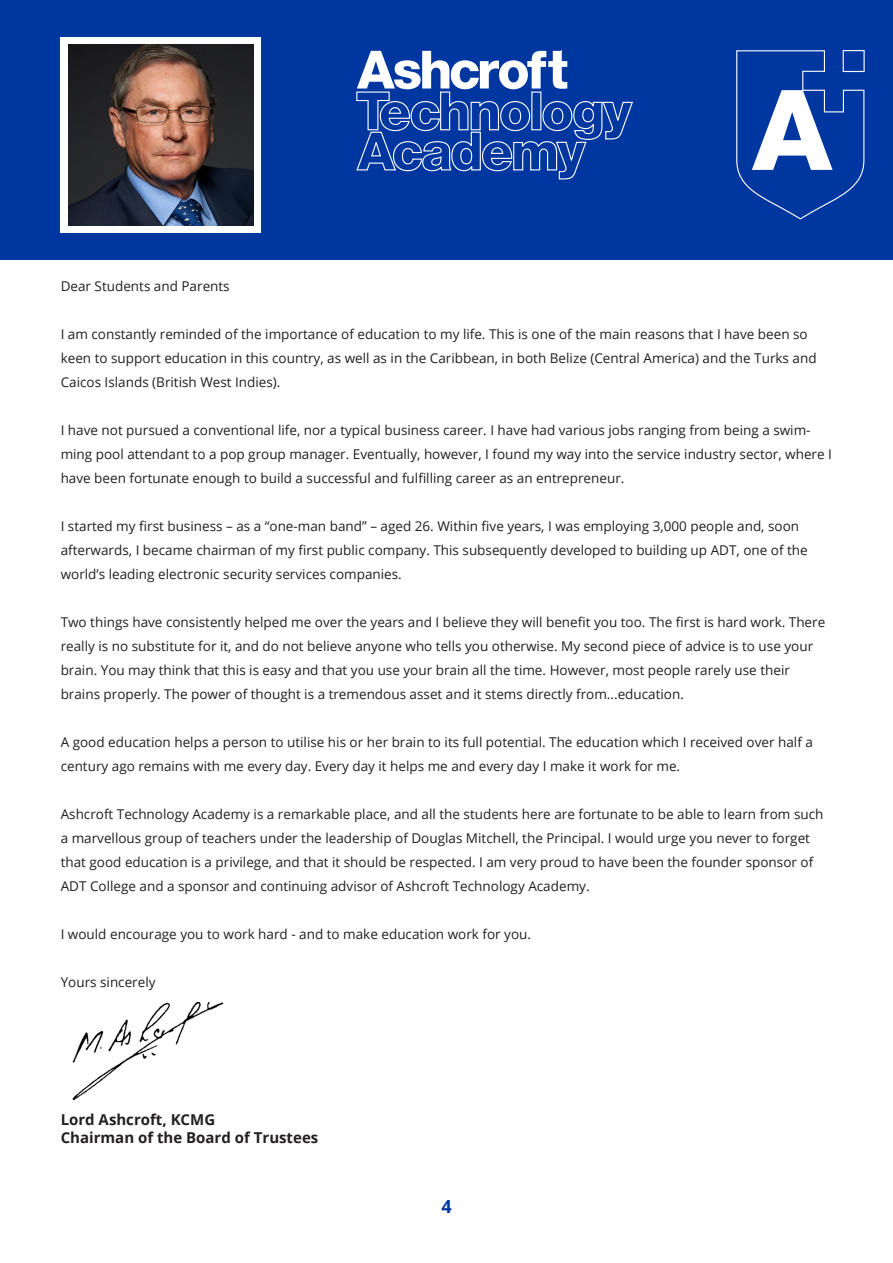
<style>
.page{position:relative;width:893px;height:1263px;background:#fff}
.page>*{position:absolute;margin:0;border:0;box-sizing:border-box;transform-origin:0 0}
.t1{font:700 18px "Open Sans";color:#0036a0}
.Paragraph_Style_1{font:700 15px "Open Sans";color:#231f20}
.t2{font:13.5px/24px "Open Sans";color:#231f20}
</style>
<div class="page">
<div style="left:0;top:0;width:893px;height:260px;background:#0036a0"></div>
<svg style="left:356px;top:51px;width:277px;height:129px"></svg>
<svg style="left:736px;top:50px;width:129px;height:170px"></svg>
<div style="left:61px;top:37px;width:200px;height:196px;background:#fff"></div>
<img style="left:68px;top:45px;width:185px;height:181px">
<img style="left:72px;top:1003px;width:152px;height:98px">
<p class="t2" style="left:61px;top:274px;width:171px">Dear Students and Parents</p>
<p class="t2" style="left:61px;top:322px;width:757px">I am constantly reminded of the importance of education to my life. This is one of the main reasons that I have been so keen to support education in this country, as well as in the Caribbean, in both Belize (Central America) and the Turks and<br>Caicos Islands (British West Indies).</p>
<p class="t2" style="left:61px;top:418px;width:773px">I have not pursued a conventional life, nor a typical business career. I have had various jobs ranging from being a swim&shy;ming pool attendant to a pop group manager. Eventually, however, I found my way into the service industry sector, where I have been fortunate enough to build a successful and fulfilling career as an entrepreneur.</p>
<p class="t2" style="left:61px;top:514px;width:749px">I started my first business – as a “one-man band” – aged 26. Within five years, I was employing 3,000 people and, soon afterwards, I became chairman of my first public company. This subsequently developed to building up ADT, one of the world’s leading electronic security services companies.</p>
<p class="t2" style="left:61px;top:610px;width:766px">Two things have consistently helped me over the years and I believe they will benefit you too. The first is hard work. There really is no substitute for it, and do not believe anyone who tells you otherwise. My second piece of advice is to use your brain. You may think that this is easy and that you use your brain all the time. However, most people rarely use their brains properly. The power of thought is a tremendous asset and it stems directly from...education.</p>
<p class="t2" style="left:61px;top:730px;width:754px">A good education helps a person to utilise his or her brain to its full potential. The education which I received over half a century ago remains with me every day. Every day it helps me and every day I make it work for me.</p>
<p class="t2" style="left:61px;top:802px;width:764px">Ashcroft Technology Academy is a remarkable place, and all the students here are fortunate to be able to learn from such a marvellous group of teachers under the leadership of Douglas Mitchell, the Principal. I would urge you never to forget that good education is a privilege, and that it should be respected. I am very proud to have been the founder sponsor of ADT College and a sponsor and continuing advisor of Ashcroft Technology Academy.</p>
<p class="t2" style="left:61px;top:922px;width:472px">I would encourage you to work hard - and to make education work for you.</p>
<p class="t2" style="left:61px;top:970px;width:96px">Yours sincerely</p>
<p class="Paragraph_Style_1" style="left:61px;top:1109px;width:156px">Lord Ashcroft, KCMG</p>
<p class="Paragraph_Style_1" style="left:61px;top:1127px;width:259px">Chairman of the Board of Trustees</p>
<h1 class="t1" style="left:441px;top:1194px;width:12px">4</h1>
</div>
